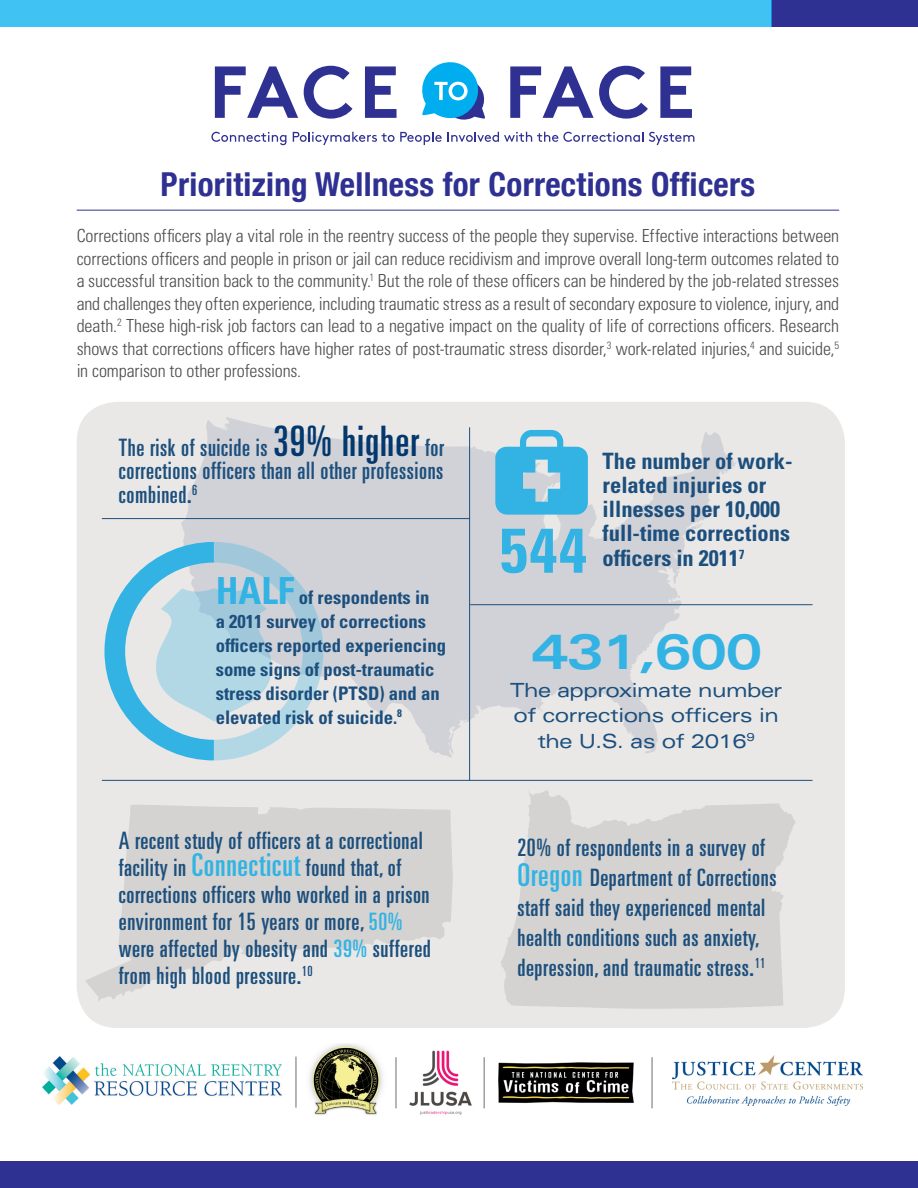
<style>
.page{position:relative;width:918px;height:1188px;background:#fff}
.page>*{position:absolute;margin:0;border:0;box-sizing:border-box;transform-origin:0 0}
.t1{font:700 condensed 63px "Univers";color:#33b3e3}
.t2{font:700 expanded 49.5px "Univers";letter-spacing:-.025em;color:#33b3e3}
.t3{font:700 condensed 33px "Helvetica Neue";letter-spacing:.01em;color:#2e3092}
.t4{font:ultra-condensed 24px/27px "Univers";letter-spacing:.025em;color:#1c4f7d}
.t5{font:700 condensed 22.5px/24.3px "Univers";color:#1c4f7d}
.t6{font:expanded 19.5px/25.5px "Univers";letter-spacing:-.025em;color:#1c4f7d;text-align:center}
.t7{font:700 condensed 18.6px/24px "Univers";color:#1c4f7d}
.t8{font:300 condensed 18px/22.5px "Univers";letter-spacing:-.01em;color:#4b4c4d;text-align:justify}
.t9{font:700 condensed 13.05px "Univers";color:#1c4f7d}
.s1{font-size:42px;color:#03386e}
.s2{font-size:37.35px;color:#33b3e3}
.s3{font-size:31.5px;color:#33b3e3}
.s4{color:#33b3e3}
</style>
<div class="page">
<div style="left:77px;top:402px;width:768px;height:626px;background:#e9e8e6;border-radius:41px"></div>
<svg style="left:181px;top:417px;width:556px;height:340px;fill:#d1d2d7"></svg>
<div style="left:772px;top:0;width:146px;height:27px;background:#2e3092"></div>
<svg style="left:215px;top:66px;width:83px;height:52px"></svg>
<svg style="left:304px;top:66px;width:48px;height:53px"></svg>
<svg style="left:365px;top:66px;width:32px;height:52px"></svg>
<svg style="left:510px;top:66px;width:138px;height:53px"></svg>
<svg style="left:660px;top:66px;width:32px;height:52px"></svg>
<svg style="left:422px;top:62px;width:63px;height:58px"></svg>
<svg style="left:211px;top:132px;width:75px;height:13px"></svg>
<svg style="left:293px;top:132px;width:401px;height:13px"></svg>
<hr style="left:77px;top:210px;width:762px;height:1px;background:#2e3092">
<div style="left:0;top:0;width:772px;height:27px;background:#40c2f3"></div>
<div style="left:0;top:1161px;width:918px;height:27px;background:#2e3092"></div>
<img style="left:43px;top:1057px;width:239px;height:47px">
<img style="left:309px;top:1043px;width:74px;height:72px">
<img style="left:409px;top:1050px;width:63px;height:65px">
<img style="left:673px;top:1055px;width:190px;height:51px">
<hr style="left:396px;top:1057px;width:1px;height:51px;background:#6e6e70">
<hr style="left:296px;top:1057px;width:1px;height:51px;background:#6e6e70">
<hr style="left:484px;top:1057px;width:1px;height:51px;background:#6e6e70">
<hr style="left:652px;top:1057px;width:1px;height:51px;background:#6e6e70">
<img style="left:498px;top:1062px;width:136px;height:41px">
<hr style="left:469px;top:427px;width:1px;height:354px;background:#1c4f7d">
<hr style="left:102px;top:518px;width:368px;height:1px;background:#1c4f7d">
<hr style="left:470px;top:604px;width:343px;height:1px;background:#1c4f7d">
<hr style="left:102px;top:780px;width:711px;height:1px;background:#1c4f7d">
<svg style="left:495px;top:430px;width:93px;height:85px"></svg>
<svg style="left:104px;top:542px;width:219px;height:218px"></svg>
<svg style="left:85px;top:805px;width:368px;height:197px;fill:#d4d3d1"></svg>
<svg style="left:501px;top:790px;width:294px;height:219px;fill:#d4d3d1"></svg>
<p class="t3" style="left:161px;top:164px;width:596px">Prioritizing Wellness for Corrections Officers</p>
<p class="t8" style="left:77px;top:225px;width:764px">Corrections officers play a vital role in the reentry success of the people they supervise. Effective interactions between corrections officers and people in prison or jail can reduce recidivism and improve overall long-term outcomes related to a successful transition back to the community.<sup>1</sup> But the role of these officers can be hindered by the job-related stresses and challenges they often experience, including traumatic stress as a result of secondary exposure to violence, injury, and death.<sup>2</sup> These high-risk job factors can lead to a negative impact on the quality of life of corrections officers. Research shows that corrections officers have higher rates of post-traumatic stress disorder,<sup>3</sup> work-related injuries,<sup>4</sup> and suicide,<sup>5 </sup>in comparison to other professions.</p>
<p class="t4" style="left:119px;top:436px;width:327px;line-height:23.2px;text-align:justify">The risk of suicide is <span class="s1">39% higher</span> for corrections officers than all other professions combined.<sup>6</sup></p>
<p class="t7" style="left:216px;top:585px;width:232px"><span class="s2">HALF</span> of respondents in<br>a 2011 survey of corrections officers reported experiencing some signs of post-traumatic stress disorder (PTSD) and an elevated risk of suicide.<sup>8</sup></p>
<p class="t1" style="left:500px;top:512px;width:89px">544</p>
<p class="t5" style="left:603px;top:448px;width:191px">The number of work&shy;related injuries or illnesses per 10,000 full-time corrections officers in 2011</p>
<p class="t9" style="left:739px;top:546px;width:7px">7</p>
<p class="t2" style="left:532px;top:624px;width:232px">431,600</p>
<p class="t6" style="left:510px;top:677px;width:274px">The approximate number of corrections officers in the U.S. as of 2016<sup>9</sup></p>
<p class="t4" style="left:119px;top:827px;width:314px">A recent study of officers at a correctional facility in <span class="s3">Connecticut</span> found that, of corrections officers who worked in a prison environment for 15 years or more, <span class="s4">50% </span>were affected by obesity and <span class="s4">39%</span> suffered from high blood pressure.<sup>10</sup></p>
<p class="t4" style="left:517px;top:832px;width:261px;line-height:30px">20% of respondents in a survey of <span class="s3">Oregon</span> Department of Corrections staff said they experienced mental health conditions such as anxiety, depression, and traumatic stress.<sup>11</sup></p>
</div>
